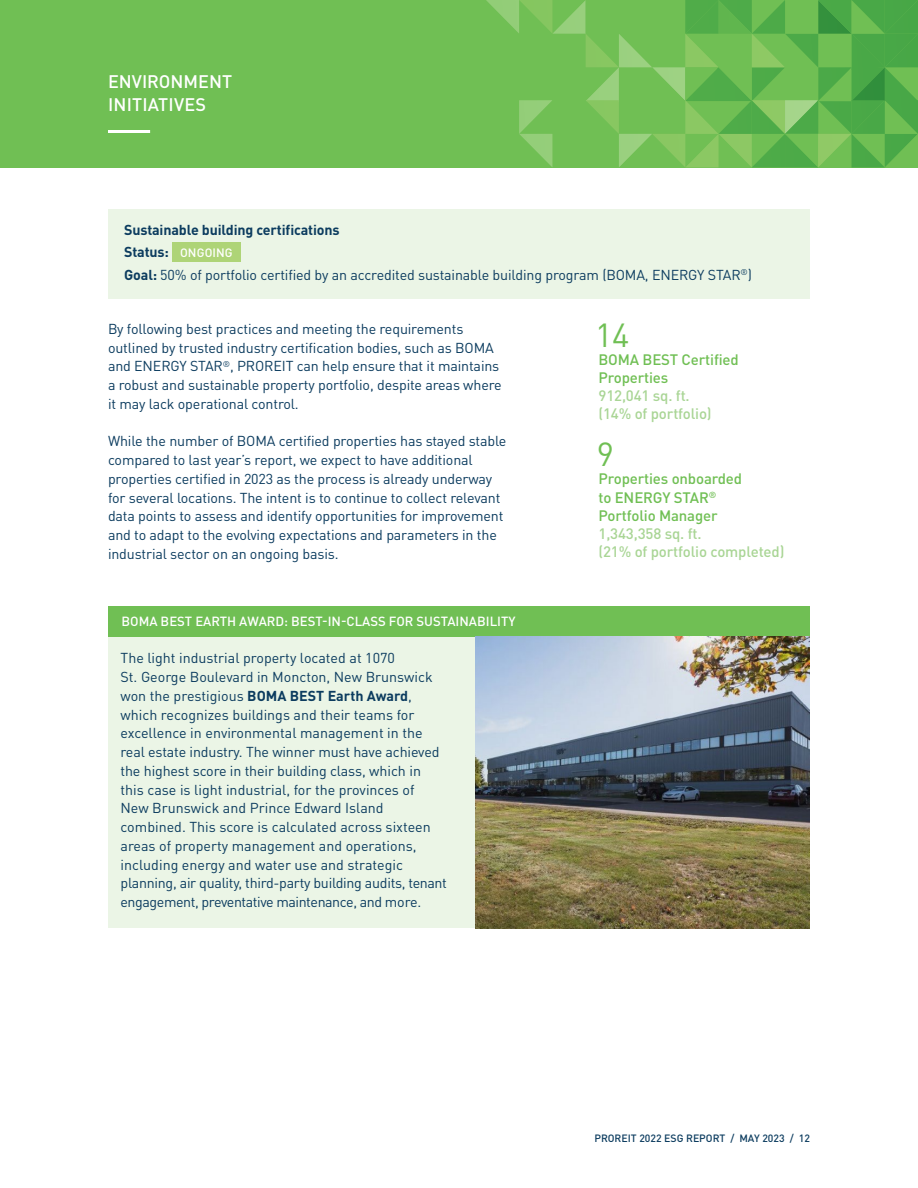
<style>
.page{position:relative;width:918px;height:1188px;background:#fff}
.page>*{position:absolute;margin:0;border:0;box-sizing:border-box;transform-origin:0 0}
.t1{font:33px "DIN Pro";color:#70bf54}
.t2{font:500 18px/22.5px "DIN Pro";color:#fff}
.t3{font:500 15px/18.3px "DIN Pro";letter-spacing:-.01em;color:#70bf54}
.t4{font:500 15px/18px "DIN Pro";letter-spacing:-.01em;color:#a9d595}
.t5{font:14.25px/18.8px "DIN Pro";letter-spacing:-.01em;color:#0c3c5f}
.t6{font:500 13.2px "DIN Pro";color:#fff}
.t7{font:500 10.5px "DIN Pro";color:#0c3c5f}
.s1{font-weight:700}
.s2{font-weight:500;font-size:12px;color:#fff}
</style>
<div class="page">
<div style="left:0;top:0;width:918px;height:167px;background:#70bf54"></div>
<svg style="left:486px;top:0;width:432px;height:167px"></svg>
<div style="left:108px;top:636px;width:702px;height:292px;background:#ebf5e6"></div>
<div style="left:108px;top:606px;width:702px;height:30px;background:#70bf54"></div>
<img style="left:476px;top:636px;width:334px;height:292px">
<div style="left:108px;top:209px;width:702px;height:90px;background:#ebf5e6"></div>
<div style="left:172px;top:242px;width:69px;height:20px;background:#aed477"></div>
<hr style="left:108px;top:130px;width:42px;height:3px;background:#fff">
<p class="t2" style="left:108px;top:68px;width:126px">ENVIRONMENT<br>INITIATIVES</p>
<p class="t5" style="left:124px;top:217px;width:629px;line-height:22.5px"><span class="s1">Sustainable building certifications<br>Status:</span> <span class="s2">ONGOING<br></span><span class="s1">Goal:</span> 50% of portfolio certified by an accredited sustainable building program (BOMA, ENERGY STAR<sup>®</sup>)</p>
<p class="t5" style="left:108px;top:318px;width:395px">By following best practices and meeting the requirements outlined by trusted industry certification bodies, such as BOMA and ENERGY STAR<sup>®</sup>, PROREIT can help ensure that it maintains a robust and sustainable property portfolio, despite areas where it may lack operational control.</p>
<p class="t5" style="left:108px;top:430px;width:400px">While the number of BOMA certified properties has stayed stable compared to last year’s report, we expect to have additional properties certified in 2023 as the process is already underway for several locations. The intent is to continue to collect relevant data points to assess and identify opportunities for improvement and to adapt to the evolving expectations and parameters in the industrial sector on an ongoing basis.</p>
<p class="t6" style="left:122px;top:611px;width:396px">BOMA BEST EARTH AWARD: BEST-IN-CLASS FOR SUSTAINABILITY</p>
<p class="t5" style="left:121px;top:647px;width:328px">The light industrial property located at 1070<br>St. George Boulevard in Moncton, New Brunswick won the prestigious <span class="s1">BOMA BEST Earth Award</span>, which recognizes buildings and their teams for excellence in environmental management in the real estate industry. The winner must have achieved the highest score in their building class, which in this case is light industrial, for the provinces of<br>New Brunswick and Prince Edward Island combined. This score is calculated across sixteen areas of property management and operations, including energy and water use and strategic planning, air quality, third-party building audits, tenant engagement, preventative maintenance, and more.</p>
<h1 class="t1" style="left:595px;top:309px;width:36px">14</h1>
<p class="t3" style="left:598px;top:349px;width:142px">BOMA BEST Certified<br>Properties</p>
<p class="t4" style="left:598px;top:385px;width:115px">912,041 sq. ft. (14% of portfolio)</p>
<h1 class="t1" style="left:597px;top:428px;width:19px">9</h1>
<p class="t3" style="left:598px;top:468px;width:145px">Properties onboarded to ENERGY STAR<sup>®<br></sup>Portfolio Manager</p>
<p class="t4" style="left:598px;top:522px;width:187px">1,343,358 sq. ft.<br>(21% of portfolio completed)</p>
<p class="t7" style="left:595px;top:1130px;width:217px">PROREIT 2022 ESG REPORT / MAY 2023 / 12</p>
</div>
